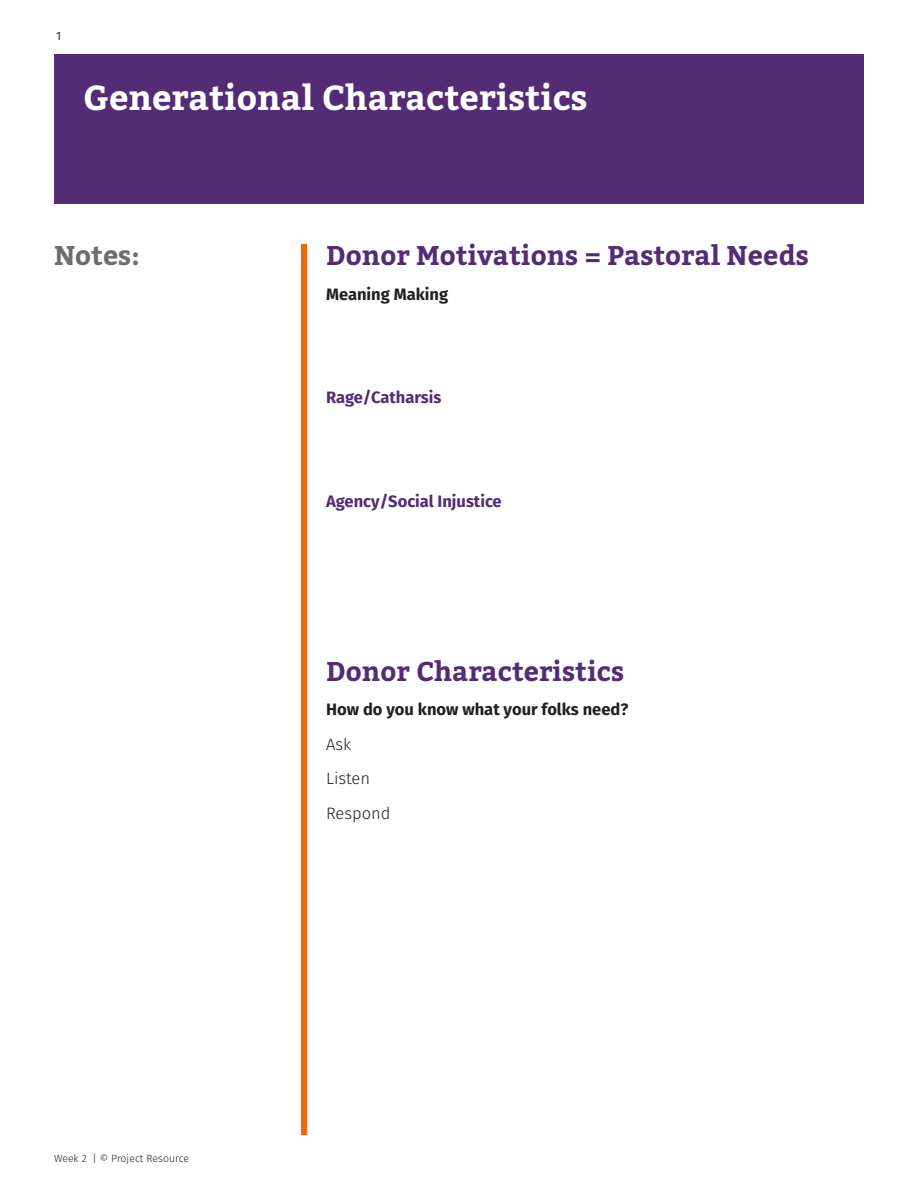
<style>
.page{position:relative;width:918px;height:1188px;background:#fff}
.page>*{position:absolute;margin:0;border:0;box-sizing:border-box;transform-origin:0 0}
.Page_Headers{font:700 34.5px "Bitter";color:#fff}
.Sub_Headers{font:700 27px "Bitter";color:#532c76}
.t1{font:700 27px "Bitter";color:#6c6d70}
.Body_Text{font:700 16.5px "Fira Sans";color:#231f20}
.Body_Text-2{font:700 16.5px "Fira Sans";color:#532c76}
.Body_Text-3{font:300 16.5px "Fira Sans";color:#231f20}
.t2{font:12px "Fira Sans";color:#231f20}
.t3{font:300 10.5px "Fira Sans";color:#231f20}
</style>
<div class="page">
<div style="left:54px;top:54px;width:810px;height:150px;background:#542c75"></div>
<div style="left:301px;top:244px;width:6px;height:891px;background:#f46509"></div>
<p class="t2" style="left:56px;top:27px;width:7px">1</p>
<p class="Page_Headers" style="left:83px;top:71px;width:506px">Generational Characteristics</p>
<p class="t1" style="left:54px;top:235px;width:87px">Notes:</p>
<p class="t3" style="left:54px;top:1151px;width:137px">Week 2 | © Project Resource</p>
<p class="Sub_Headers" style="left:326px;top:235px;width:484px">Donor Motivations = Pastoral Needs</p>
<p class="Body_Text" style="left:326px;top:280px;width:124px">Meaning Making</p>
<p class="Body_Text-2" style="left:326px;top:384px;width:117px">Rage/Catharsis</p>
<p class="Body_Text-2" style="left:326px;top:487px;width:177px">Agency/Social Injustice</p>
<p class="Sub_Headers" style="left:326px;top:651px;width:300px">Donor Characteristics</p>
<p class="Body_Text" style="left:326px;top:696px;width:304px">How do you know what your folks need?</p>
<p class="Body_Text-3" style="left:326px;top:732px;width:27px">Ask</p>
<p class="Body_Text-3" style="left:326px;top:767px;width:45px">Listen</p>
<p class="Body_Text-3" style="left:326px;top:801px;width:66px">Respond</p>
</div>
